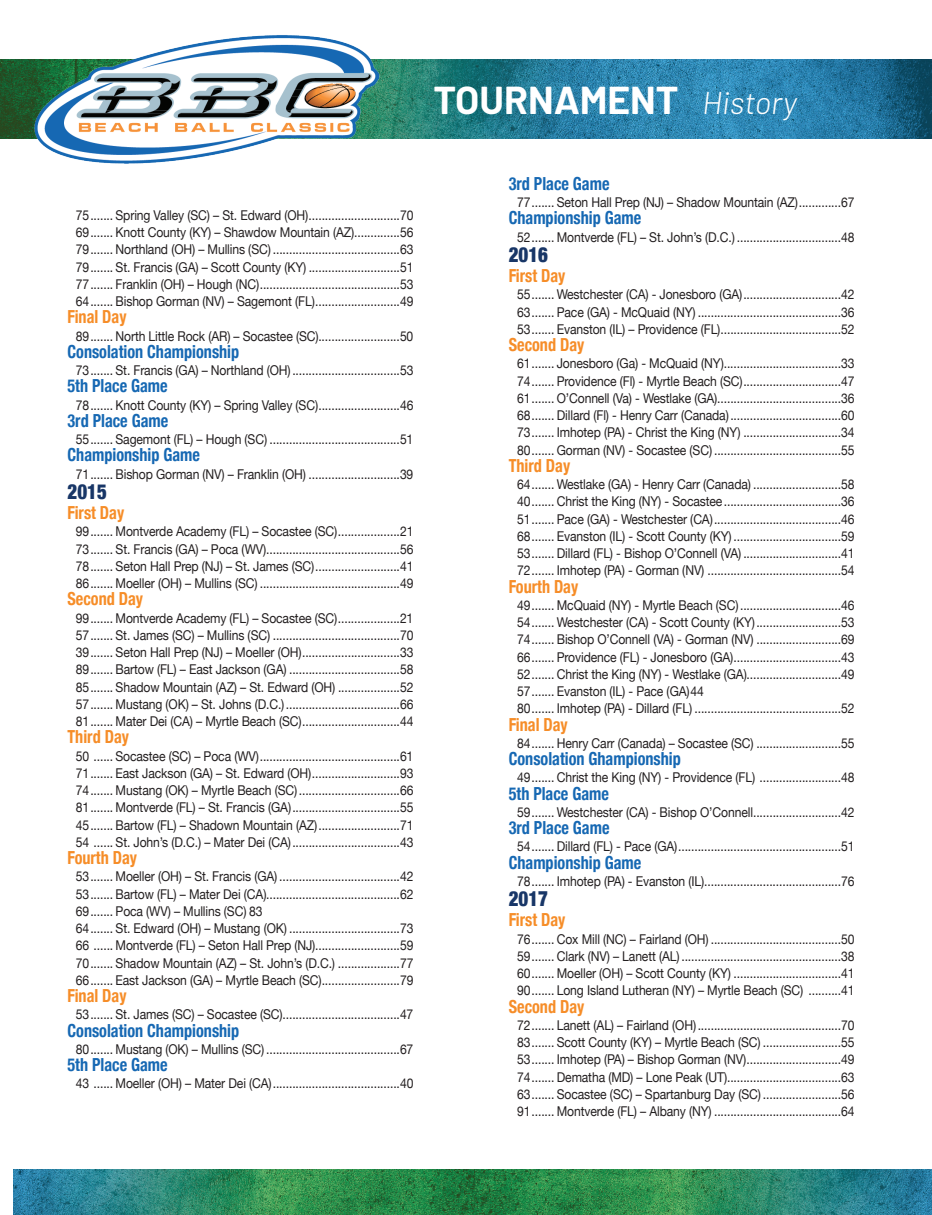
<style>
.page{position:relative;width:932px;height:1215px;background:#fff}
.page>*{position:absolute;margin:0;border:0;box-sizing:border-box;transform-origin:0 0}
.t1{font:700 39px "Barlow";color:#fff}
.t2{font:900 condensed 21px "Helvetica Neue";color:#183667;scale:.9 1}
.t3{font:700 condensed 18px "Helvetica Neue";color:#1668b3;scale:.9 1}
.t4{font:700 condensed 18px "Helvetica Neue";color:#f68d28;scale:.9 1}
.t5{font:13.5px/17.2px "Helvetica Neue";letter-spacing:-.01em;color:#231f20;text-align:justify;scale:.9 1}
.s1{font-weight:300;font-style:italic;font-size:31.5px}
</style>
<div class="page">
<img style="left:0;top:59px;width:932px;height:80px">
<img style="left:30px;top:35px;width:351px;height:129px">
<img style="left:14px;top:1169px;width:460px;height:46px">
<img style="left:474px;top:1169px;width:458px;height:46px">
<h1 class="t1" style="left:433px;top:76px;width:365px">TOURNAMENT <span class="s1">History</span></h1>
<p class="t5" style="left:76px;top:207px;width:376px">75....... Spring Valley (SC) – St. Edward (OH)............................70<br>69....... Knott County (KY) – Shawdow Mountain (AZ)..............56<br>79....... Northland (OH) – Mullins (SC) .......................................63<br>79....... St. Francis (GA) – Scott County (KY) ............................51<br>77....... Franklin (OH) – Hough (NC)...........................................53<br>64....... Bishop Gorman (NV) – Sagemont (FL)..........................49</p>
<h3 class="t4" style="left:68px;top:302px;width:67px">Final Day</h3>
<p class="t5" style="left:76px;top:328px;width:376px">89....... North Little Rock (AR) – Socastee (SC).........................50</p>
<h3 class="t3" style="left:68px;top:337px;width:192px">Consolation Championship</h3>
<p class="t5" style="left:76px;top:362px;width:376px">73....... St. Francis (GA) – Northland (OH).................................53</p>
<h3 class="t3" style="left:68px;top:371px;width:113px">5th Place Game</h3>
<p class="t5" style="left:76px;top:397px;width:376px">78....... Knott County (KY) – Spring Valley (SC).........................46</p>
<h3 class="t3" style="left:68px;top:406px;width:113px">3rd Place Game</h3>
<p class="t5" style="left:76px;top:431px;width:376px">55....... Sagemont (FL) – Hough (SC) ........................................51</p>
<h3 class="t3" style="left:68px;top:440px;width:149px">Championship Game</h3>
<p class="t5" style="left:76px;top:466px;width:376px">71....... Bishop Gorman (NV) – Franklin (OH) ............................39</p>
<h2 class="t2" style="left:68px;top:474px;width:45px">2015</h2>
<h3 class="t4" style="left:68px;top:498px;width:64px">First Day</h3>
<p class="t5" style="left:76px;top:524px;width:376px">99....... Montverde Academy (FL) – Socastee (SC)...................21<br>73....... St. Francis (GA) – Poca (WV).........................................56<br>78....... Seton Hall Prep (NJ) – St. James (SC)..........................41<br>86....... Moeller (OH) – Mullins (SC) ...........................................49</p>
<h3 class="t4" style="left:68px;top:584px;width:85px">Second Day</h3>
<p class="t5" style="left:76px;top:610px;width:376px">99....... Montverde Academy (FL) – Socastee (SC)...................21<br>57....... St. James (SC) – Mullins (SC) .......................................70<br>39....... Seton Hall Prep (NJ) – Moeller (OH)..............................33<br>89....... Bartow (FL) – East Jackson (GA) ..................................58<br>85....... Shadow Mountain (AZ) – St. Edward (OH) ...................52<br>57....... Mustang (OK) – St. Johns (D.C.)...................................66<br>81....... Mater Dei (CA) – Myrtle Beach (SC)..............................44</p>
<h3 class="t4" style="left:68px;top:722px;width:70px">Third Day</h3>
<p class="t5" style="left:76px;top:748px;width:376px">50 ...... Socastee (SC) – Poca (WV)...........................................61<br>71....... East Jackson (GA) – St. Edward (OH)...........................93<br>74....... Mustang (OK) – Myrtle Beach (SC)...............................66<br>81....... Montverde (FL) – St. Francis (GA).................................55<br>45....... Bartow (FL) – Shadown Mountain (AZ).........................71<br>54 ...... St. John’s (D.C.) – Mater Dei (CA).................................43</p>
<h3 class="t4" style="left:68px;top:843px;width:79px">Fourth Day</h3>
<p class="t5" style="left:76px;top:869px;width:376px;text-align:left">53....... Moeller (OH) – St. Francis (GA) .....................................42<br>53....... Bartow (FL) – Mater Dei (CA).........................................62<br>69....... Poca (WV) – Mullins (SC) 83<br>64....... St. Edward (OH) – Mustang (OK) ..................................73<br>66 ...... Montverde (FL) – Seton Hall Prep (NJ)..........................59<br>70....... Shadow Mountain (AZ) – St. John’s (D.C.) ...................77<br>66....... East Jackson (GA) – Myrtle Beach (SC)........................79</p>
<h3 class="t4" style="left:68px;top:981px;width:67px">Final Day</h3>
<p class="t5" style="left:76px;top:1007px;width:376px">53....... St. James (SC) – Socastee (SC)....................................47</p>
<h3 class="t3" style="left:68px;top:1015px;width:192px">Consolation Championship</h3>
<p class="t5" style="left:76px;top:1041px;width:376px">80....... Mustang (OK) – Mullins (SC) .........................................67</p>
<h3 class="t3" style="left:68px;top:1050px;width:113px">5th Place Game</h3>
<p class="t5" style="left:76px;top:1076px;width:376px">43 ...... Moeller (OH) – Mater Dei (CA).......................................40</p>
<h3 class="t3" style="left:508px;top:168px;width:113px">3rd Place Game</h3>
<p class="t5" style="left:517px;top:194px;width:376px">77....... Seton Hall Prep (NJ) – Shadow Mountain (AZ).............67</p>
<h3 class="t3" style="left:508px;top:203px;width:149px">Championship Game</h3>
<p class="t5" style="left:517px;top:229px;width:376px">52....... Montverde (FL) – St. John’s (D.C.) ................................48</p>
<h2 class="t2" style="left:508px;top:237px;width:45px">2016</h2>
<h3 class="t4" style="left:508px;top:261px;width:64px">First Day</h3>
<p class="t5" style="left:517px;top:287px;width:376px">55....... Westchester (CA) - Jonesboro (GA)..............................42<br>63....... Pace (GA) - McQuaid (NY) ............................................36<br>53....... Evanston (IL) – Providence (FL).....................................52</p>
<h3 class="t4" style="left:508px;top:330px;width:85px">Second Day</h3>
<p class="t5" style="left:517px;top:356px;width:376px">61....... Jonesboro (Ga) - McQuaid (NY)....................................33<br>74....... Providence (Fl) - Myrtle Beach (SC)..............................47<br>61....... O’Connell (Va) - Westlake (GA)......................................36<br>68....... Dillard (Fl) - Henry Carr (Canada)..................................60<br>73....... Imhotep (PA) - Christ the King (NY) ..............................34<br>80....... Gorman (NV) - Socastee (SC) .......................................55</p>
<h3 class="t4" style="left:508px;top:450px;width:70px">Third Day</h3>
<p class="t5" style="left:517px;top:476px;width:376px">64....... Westlake (GA) - Henry Carr (Canada) ...........................58<br>40....... Christ the King (NY) - Socastee....................................36<br>51....... Pace (GA) - Westchester (CA).......................................46<br>68....... Evanston (IL) - Scott County (KY) .................................59<br>53....... Dillard (FL) - Bishop O’Connell (VA) ..............................41<br>72....... Imhotep (PA) - Gorman (NV) .........................................54</p>
<h3 class="t4" style="left:508px;top:571px;width:79px">Fourth Day</h3>
<p class="t5" style="left:517px;top:597px;width:376px;text-align:left">49....... McQuaid (NY) - Myrtle Beach (SC)...............................46<br>54....... Westchester (CA) - Scott County (KY)..........................53<br>74....... Bishop O’Connell (VA) - Gorman (NV) ..........................69<br>66....... Providence (FL) - Jonesboro (GA).................................43<br>52....... Christ the King (NY) - Westlake (GA).............................49<br>57....... Evanston (IL) - Pace (GA)44<br>80....... Imhotep (PA) - Dillard (FL) .............................................52</p>
<h3 class="t4" style="left:508px;top:709px;width:67px">Final Day</h3>
<p class="t5" style="left:517px;top:735px;width:376px">84....... Henry Carr (Canada) – Socastee (SC) ..........................55</p>
<h3 class="t3" style="left:508px;top:744px;width:193px">Consolation Ghampionship</h3>
<p class="t5" style="left:517px;top:770px;width:376px">49....... Christ the King (NY) - Providence (FL) .........................48</p>
<h3 class="t3" style="left:508px;top:778px;width:113px">5th Place Game</h3>
<p class="t5" style="left:517px;top:804px;width:376px">59....... Westchester (CA) - Bishop O’Connell...........................42</p>
<h3 class="t3" style="left:508px;top:813px;width:113px">3rd Place Game</h3>
<p class="t5" style="left:517px;top:839px;width:376px">54....... Dillard (FL) - Pace (GA)..................................................51</p>
<h3 class="t3" style="left:508px;top:847px;width:149px">Championship Game</h3>
<p class="t5" style="left:517px;top:873px;width:376px">78....... Imhotep (PA) - Evanston (IL)..........................................76</p>
<h2 class="t2" style="left:508px;top:881px;width:45px">2017</h2>
<h3 class="t4" style="left:508px;top:905px;width:64px">First Day</h3>
<p class="t5" style="left:517px;top:931px;width:376px">76....... Cox Mill (NC) – Fairland (OH) ........................................50<br>59....... Clark (NV) – Lanett (AL) .................................................38<br>60....... Moeller (OH) – Scott County (KY) .................................41<br>90....... Long Island Lutheran (NY) – Myrtle Beach (SC) ..........41</p>
<h3 class="t4" style="left:508px;top:991px;width:85px">Second Day</h3>
<p class="t5" style="left:517px;top:1017px;width:376px">72....... Lanett (AL) – Fairland (OH)............................................70<br>83....... Scott County (KY) – Myrtle Beach (SC) ........................55<br>53....... Imhotep (PA) – Bishop Gorman (NV).............................49<br>74....... Dematha (MD) – Lone Peak (UT)...................................63<br>63....... Socastee (SC) – Spartanburg Day (SC) ........................56<br>91....... Montverde (FL) – Albany (NY) .......................................64</p>
</div>
